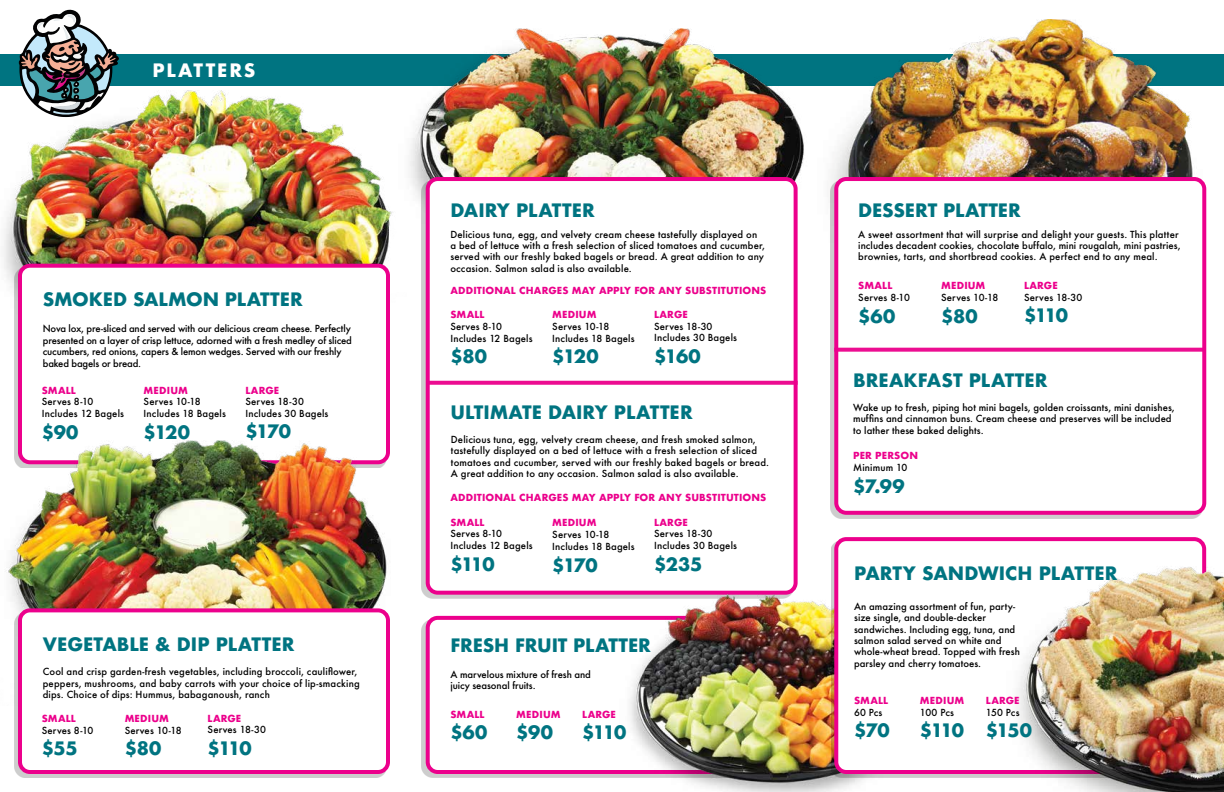
<style>
.page{position:relative;width:1224px;height:792px;background:#fff}
.page>*{position:absolute;margin:0;border:0;box-sizing:border-box;transform-origin:0 0}
.t1{font:700 18px "Futura";color:#007481}
.t2{font:700 18px "Futura";letter-spacing:.1em;color:#fff}
.t3{font:500 9.5px/11.4px "Futura";letter-spacing:.015em;color:#000}
.t4{font:700 9.5px "Futura";letter-spacing:.015em;color:#ec008c}
.t5{font:500 9.5px/11.4px "Futura";letter-spacing:-.015em;color:#000}
.t6{font:500 9.5px/11.4px "Futura";letter-spacing:-.005em;color:#000}
</style>
<div class="page">
<div style="left:0;top:55px;width:1224px;height:31px;background:#007481"></div>
<img style="left:392px;top:29px;width:419px;height:252px">
<div style="left:428px;top:179px;width:368px;height:414px;background:#fff;border-radius:10px"></div>
<div style="left:426px;top:177px;width:372px;height:418px;border:4px solid #ec008c;border-radius:10px"></div>
<div style="left:422px;top:620px;width:372px;height:158px;background:#000;opacity:.2"></div>
<div style="left:428px;top:618px;width:368px;height:154px;background:#fff;border-radius:10px"></div>
<div style="left:426px;top:616px;width:372px;height:158px;border:4px solid #ec008c;border-radius:10px"></div>
<img style="left:619px;top:595px;width:246px;height:197px">
<img style="left:3px;top:90px;width:404px;height:199px">
<img style="left:811px;top:19px;width:397px;height:313px">
<div style="left:20px;top:266px;width:368px;height:196px;background:#fff;border-radius:10px"></div>
<div style="left:18px;top:264px;width:372px;height:200px;border:4px solid #ec008c;border-radius:10px"></div>
<img style="left:6px;top:440px;width:384px;height:172px">
<div style="left:14px;top:612px;width:372px;height:166px;background:#cdcdcd"></div>
<div style="left:20px;top:610px;width:368px;height:162px;background:#fff;border-radius:10px"></div>
<div style="left:18px;top:608px;width:372px;height:166px;border:4px solid #ec008c;border-radius:10px"></div>
<div style="left:831px;top:181px;width:372px;height:338px;background:#cdcdcd"></div>
<div style="left:836px;top:179px;width:368px;height:334px;background:#fff;border-radius:10px"></div>
<div style="left:834px;top:177px;width:372px;height:338px;border:4px solid #ec008c;border-radius:10px"></div>
<div style="left:836px;top:539px;width:368px;height:233px;background:#fff;border-radius:10px"></div>
<div style="left:834px;top:537px;width:372px;height:237px;border:4px solid #ec008c;border-radius:10px"></div>
<svg style="left:19px;top:10px;width:100px;height:107px"></svg>
<img style="left:1001px;top:561px;width:223px;height:231px">
<svg style="left:428px;top:381px;width:370px;height:4px"></svg>
<svg style="left:834px;top:348px;width:370px;height:4px"></svg>
<h1 class="t2" style="left:152px;top:58px;width:105px">PLATTERS</h1>
<h1 class="t1" style="left:43px;top:286px;width:261px">SMOKED SALMON PLATTER</h1>
<p class="t5" style="left:43px;top:323px;width:311px">Nova lox, pre-sliced and served with our delicious cream cheese. Perfectly presented on a layer of crisp lettuce, adorned with a fresh medley of sliced cucumbers, red onions, capers &amp; lemon wedges. Served with our freshly baked bagels or bread.</p>
<p class="t4" style="left:42px;top:383px;width:36px">SMALL</p>
<p class="t3" style="left:42px;top:395px;width:84px;line-height:12px">Serves 8-10<br>Includes 12 Bagels</p>
<h1 class="t1" style="left:42px;top:419px;width:38px">$90</h1>
<p class="t4" style="left:144px;top:383px;width:46px">MEDIUM</p>
<p class="t3" style="left:144px;top:395px;width:84px;line-height:12px">Serves 10-18<br>Includes 18 Bagels</p>
<h1 class="t1" style="left:144px;top:419px;width:48px">$120</h1>
<p class="t4" style="left:246px;top:383px;width:35px">LARGE</p>
<p class="t3" style="left:246px;top:396px;width:84px">Serves 18-30<br>Includes 30 Bagels</p>
<h1 class="t1" style="left:246px;top:418px;width:47px">$170</h1>
<h1 class="t1" style="left:43px;top:632px;width:253px">VEGETABLE &amp; DIP PLATTER</h1>
<p class="t3" style="left:43px;top:666px;width:318px">Cool and crisp garden-fresh vegetables, including broccoli, cauliflower, peppers, mushrooms, and baby carrots with your choice of lip-smacking dips. Choice of dips: Hummus, babaganoush, ranch</p>
<p class="t4" style="left:42px;top:711px;width:36px">SMALL</p>
<p class="t3" style="left:42px;top:724px;width:53px">Serves 8-10</p>
<h1 class="t1" style="left:42px;top:736px;width:37px">$55</h1>
<p class="t4" style="left:125px;top:711px;width:46px">MEDIUM</p>
<p class="t3" style="left:125px;top:724px;width:59px">Serves 10-18</p>
<h1 class="t1" style="left:125px;top:736px;width:38px">$80</h1>
<p class="t4" style="left:208px;top:711px;width:35px">LARGE</p>
<p class="t3" style="left:208px;top:724px;width:60px">Serves 18-30</p>
<h1 class="t1" style="left:208px;top:735px;width:46px">$110</h1>
<h1 class="t1" style="left:450px;top:197px;width:146px">DAIRY PLATTER</h1>
<p class="t3" style="left:450px;top:228px;width:316px">Delicious tuna, egg, and velvety cream cheese tastefully displayed on a bed of lettuce with a fresh selection of sliced tomatoes and cucumber, served with our freshly baked bagels or bread. A great addition to any occasion. Salmon salad is also available.</p>
<p class="t4" style="left:450px;top:283px;width:318px">ADDITIONAL CHARGES MAY APPLY FOR ANY SUBSTITUTIONS</p>
<p class="t4" style="left:450px;top:308px;width:36px">SMALL</p>
<p class="t3" style="left:450px;top:320px;width:84px;line-height:12px">Serves 8-10<br>Includes 12 Bagels</p>
<h1 class="t1" style="left:450px;top:344px;width:38px">$80</h1>
<p class="t4" style="left:552px;top:308px;width:46px">MEDIUM</p>
<p class="t3" style="left:552px;top:320px;width:84px;line-height:12px">Serves 10-18<br>Includes 18 Bagels</p>
<h1 class="t1" style="left:552px;top:344px;width:48px">$120</h1>
<p class="t4" style="left:654px;top:308px;width:35px">LARGE</p>
<p class="t3" style="left:654px;top:320px;width:84px">Serves 18-30<br>Includes 30 Bagels</p>
<h1 class="t1" style="left:654px;top:343px;width:48px">$160</h1>
<h1 class="t1" style="left:450px;top:400px;width:244px">ULTIMATE DAIRY PLATTER</h1>
<p class="t3" style="left:451px;top:434px;width:320px">Delicious tuna, egg, velvety cream cheese, and fresh smoked salmon, tastefully displayed on a bed of lettuce with a fresh selection of sliced tomatoes and cucumber, served with our freshly baked bagels or bread.<br>A great addition to any occasion. Salmon salad is also available.</p>
<p class="t4" style="left:450px;top:491px;width:318px">ADDITIONAL CHARGES MAY APPLY FOR ANY SUBSTITUTIONS</p>
<p class="t4" style="left:450px;top:516px;width:36px">SMALL</p>
<p class="t3" style="left:450px;top:528px;width:84px;line-height:12px">Serves 8-10<br>Includes 12 Bagels</p>
<h1 class="t1" style="left:450px;top:551px;width:46px">$110</h1>
<p class="t4" style="left:552px;top:516px;width:46px">MEDIUM</p>
<p class="t3" style="left:552px;top:528px;width:84px;line-height:12px">Serves 10-18<br>Includes 18 Bagels</p>
<h1 class="t1" style="left:552px;top:552px;width:47px">$170</h1>
<p class="t4" style="left:654px;top:516px;width:35px">LARGE</p>
<p class="t3" style="left:654px;top:528px;width:84px;line-height:12px">Serves 18-30<br>Includes 30 Bagels</p>
<h1 class="t1" style="left:654px;top:551px;width:50px">$235</h1>
<h1 class="t1" style="left:450px;top:633px;width:202px">FRESH FRUIT PLATTER</h1>
<p class="t6" style="left:450px;top:668px;width:142px">A marvelous mixture of fresh and juicy seasonal fruits.</p>
<p class="t4" style="left:450px;top:707px;width:36px">SMALL</p>
<h1 class="t1" style="left:450px;top:719px;width:39px">$60</h1>
<p class="t4" style="left:516px;top:707px;width:46px">MEDIUM</p>
<h1 class="t1" style="left:516px;top:720px;width:38px">$90</h1>
<p class="t4" style="left:582px;top:707px;width:35px">LARGE</p>
<h1 class="t1" style="left:582px;top:719px;width:46px">$110</h1>
<h1 class="t1" style="left:858px;top:197px;width:164px">DESSERT PLATTER</h1>
<p class="t3" style="left:858px;top:228px;width:324px">A sweet assortment that will surprise and delight your guests. This platter includes decadent cookies, chocolate buffalo, mini rougalah, mini pastries, brownies, tarts, and shortbread cookies. A perfect end to any meal.</p>
<p class="t4" style="left:858px;top:279px;width:36px">SMALL</p>
<p class="t3" style="left:858px;top:292px;width:53px">Serves 8-10</p>
<h1 class="t1" style="left:858px;top:303px;width:39px">$60</h1>
<p class="t4" style="left:941px;top:279px;width:46px">MEDIUM</p>
<p class="t3" style="left:941px;top:292px;width:59px">Serves 10-18</p>
<h1 class="t1" style="left:941px;top:303px;width:38px">$80</h1>
<p class="t4" style="left:1024px;top:279px;width:35px">LARGE</p>
<p class="t3" style="left:1024px;top:291px;width:60px">Serves 18-30</p>
<h1 class="t1" style="left:1024px;top:303px;width:46px">$110</h1>
<h1 class="t1" style="left:853px;top:367px;width:196px">BREAKFAST PLATTER</h1>
<p class="t3" style="left:853px;top:402px;width:323px">Wake up to fresh, piping hot mini bagels, golden croissants, mini danishes, muffins and cinnamon buns. Cream cheese and preserves will be included to lather these baked delights.</p>
<p class="t4" style="left:853px;top:449px;width:66px">PER PERSON</p>
<p class="t3" style="left:853px;top:462px;width:56px">Minimum 10</p>
<h1 class="t1" style="left:853px;top:473px;width:53px">$7.99</h1>
<h1 class="t1" style="left:854px;top:560px;width:265px">PARTY SANDWICH PLATTER</h1>
<p class="t3" style="left:854px;top:600px;width:167px">An amazing assortment of fun, party&shy;size single, and double-decker sandwiches. Including egg, tuna, and salmon salad served on white and whole-wheat bread. Topped with fresh parsley and cherry tomatoes.</p>
<p class="t4" style="left:854px;top:693px;width:36px">SMALL</p>
<p class="t3" style="left:854px;top:706px;width:30px">60 Pcs</p>
<h1 class="t1" style="left:854px;top:718px;width:37px">$70</h1>
<p class="t4" style="left:920px;top:693px;width:46px">MEDIUM</p>
<p class="t3" style="left:920px;top:706px;width:36px">100 Pcs</p>
<h1 class="t1" style="left:920px;top:718px;width:46px">$110</h1>
<p class="t4" style="left:986px;top:693px;width:35px">LARGE</p>
<p class="t3" style="left:986px;top:706px;width:35px">150 Pcs</p>
<h1 class="t1" style="left:986px;top:718px;width:48px">$150</h1>
</div>
